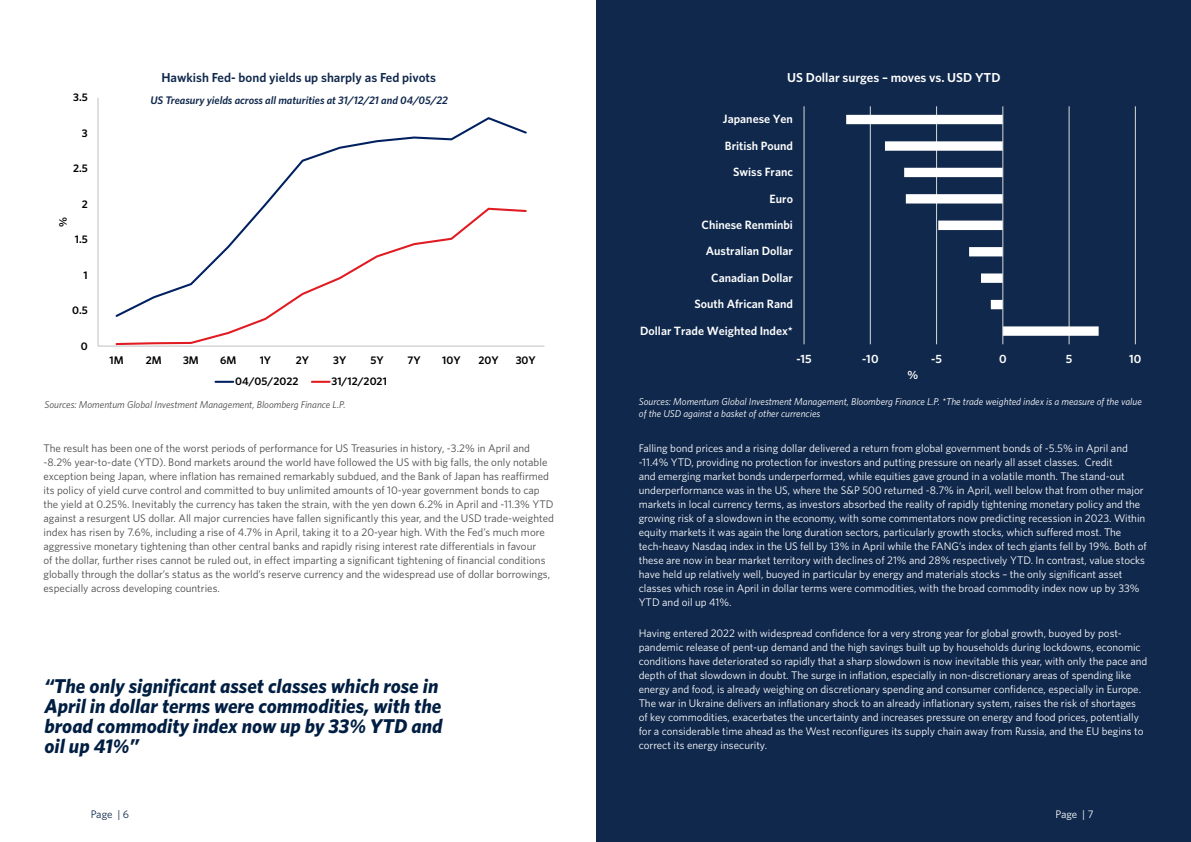
<style>
.page{position:relative;width:1191px;height:842px;background:#fff}
.page>*{position:absolute;margin:0;border:0;box-sizing:border-box;transform-origin:0 0}
.t1{font:italic 700 20px/20px "Whitney";color:#001e42}
.t2{font:600 13px "Whitney";color:#10284c}
.t3{font:600 13px "Whitney";color:#fff}
.t4{font:600 12px "Whitney";color:#fff}
.t5{font:600 11.1px "Whitney";color:#000}
.t6{font:11px/14px "Whitney";color:#fff}
.t7{font:11px/14px "Whitney";color:#4a4a49}
.t8{font:italic 600 11px "Whitney";color:#10284c}
.t9{font:11px "Whitney";color:#10284c}
.t10{font:italic 10px/12px "Whitney";color:#fff}
.t11{font:italic 10px "Whitney";color:#4a4a49}
</style>
<div class="page">
<div style="left:596px;top:0;width:595px;height:842px;background:#10284c"></div>
<hr style="left:98px;top:98px;width:1px;height:248px;background:#bfbfbf">
<hr style="left:98px;top:346px;width:446px;height:1px;background:#bfbfbf">
<svg style="left:262px;top:117px;width:265px;height:90px"></svg>
<svg style="left:114px;top:207px;width:414px;height:139px"></svg>
<svg style="left:215px;top:381px;width:18px;height:2px"></svg>
<svg style="left:312px;top:381px;width:18px;height:2px"></svg>
<hr style="left:803px;top:106px;width:1px;height:238px;background:#d9d9d9">
<hr style="left:870px;top:106px;width:1px;height:238px;background:#d9d9d9">
<hr style="left:936px;top:106px;width:1px;height:238px;background:#d9d9d9">
<hr style="left:1068px;top:106px;width:1px;height:238px;background:#d9d9d9">
<hr style="left:1135px;top:106px;width:1px;height:238px;background:#d9d9d9">
<svg style="left:846px;top:115px;width:252px;height:221px"></svg>
<hr style="left:1002px;top:106px;width:1px;height:238px;background:#d9d9d9">
<p class="t5" style="left:73px;top:90px;width:16px">3.5</p>
<p class="t5" style="left:82px;top:125px;width:7px">3</p>
<p class="t5" style="left:73px;top:161px;width:16px">2.5</p>
<p class="t5" style="left:55px;top:227px;width:11px;rotate:-90deg">%</p>
<p class="t5" style="left:82px;top:196px;width:8px">2</p>
<p class="t5" style="left:75px;top:232px;width:14px">1.5</p>
<p class="t5" style="left:84px;top:267px;width:6px">1</p>
<p class="t5" style="left:72px;top:303px;width:17px">0.5</p>
<p class="t5" style="left:81px;top:338px;width:8px">0</p>
<p class="t2" style="left:161px;top:69px;width:276px">Hawkish Fed- bond yields up sharply as Fed pivots</p>
<p class="t8" style="left:150px;top:93px;width:299px">US Treasury yields across all maturities at 31/12/21 and 04/05/22</p>
<p class="t5" style="left:109px;top:353px;width:16px">1M</p>
<p class="t5" style="left:146px;top:353px;width:17px">2M</p>
<p class="t5" style="left:183px;top:353px;width:17px">3M</p>
<p class="t5" style="left:220px;top:353px;width:18px">6M</p>
<p class="t5" style="left:260px;top:353px;width:13px">1Y</p>
<p class="t5" style="left:296px;top:353px;width:15px">2Y</p>
<p class="t5" style="left:333px;top:353px;width:15px">3Y</p>
<p class="t5" style="left:370px;top:353px;width:15px">5Y</p>
<p class="t5" style="left:407px;top:353px;width:15px">7Y</p>
<p class="t5" style="left:442px;top:353px;width:20px">10Y</p>
<p class="t5" style="left:478px;top:353px;width:22px">20Y</p>
<p class="t5" style="left:516px;top:353px;width:22px">30Y</p>
<p class="t5" style="left:235px;top:374px;width:65px">04/05/2022</p>
<p class="t5" style="left:331px;top:374px;width:57px">31/12/2021</p>
<p class="t11" style="left:45px;top:398px;width:302px">Sources: Momentum Global Investment Management, Bloomberg Finance L.P.</p>
<p class="t7" style="left:44px;top:441px;width:512px">The result has been one of the worst periods of performance for US Treasuries in history, -3.2% in April and -8.2% year-to-date (YTD). Bond markets around the world have followed the US with big falls, the only notable exception being Japan, where inflation has remained remarkably subdued, and the Bank of Japan has reaffirmed its policy of yield curve control and committed to buy unlimited amounts of 10-year government bonds to cap the yield at 0.25%. Inevitably the currency has taken the strain, with the yen down 6.2% in April and -11.3% YTD against a resurgent US dollar. All major currencies have fallen significantly this year, and the USD trade-weighted index has risen by 7.6%, including a rise of 4.7% in April, taking it to a 20-year high. With the Fed’s much more aggressive monetary tightening than other central banks and rapidly rising interest rate differentials in favour<br>of the dollar, further rises cannot be ruled out, in effect imparting a significant tightening of financial conditions globally through the dollar’s status as the world’s reserve currency and the widespread use of dollar borrowings, especially across developing countries.</p>
<h1 class="t1" style="left:45px;top:675px;width:399px">“The only significant asset classes which rose in April in dollar terms were commodities, with the broad commodity index now up by 33% YTD and oil up 41%”</h1>
<p class="t3" style="left:787px;top:69px;width:215px">US Dollar surges – moves vs. USD YTD</p>
<p class="t4" style="left:723px;top:111px;width:71px">Japanese Yen</p>
<p class="t4" style="left:725px;top:138px;width:70px">British Pound</p>
<p class="t4" style="left:733px;top:164px;width:61px">Swiss Franc</p>
<p class="t4" style="left:769px;top:190px;width:25px">Euro</p>
<p class="t4" style="left:701px;top:217px;width:93px">Chinese Renminbi</p>
<p class="t4" style="left:706px;top:243px;width:89px">Australian Dollar</p>
<p class="t4" style="left:711px;top:270px;width:83px">Canadian Dollar</p>
<p class="t4" style="left:694px;top:296px;width:100px">South African Rand</p>
<p class="t4" style="left:640px;top:323px;width:154px">Dollar Trade Weighted Index*</p>
<p class="t4" style="left:796px;top:351px;width:17px">-15</p>
<p class="t4" style="left:862px;top:351px;width:18px">-10</p>
<p class="t4" style="left:931px;top:351px;width:12px">-5</p>
<p class="t4" style="left:999px;top:351px;width:9px">0</p>
<p class="t4" style="left:1065px;top:351px;width:8px">5</p>
<p class="t4" style="left:1129px;top:351px;width:14px">10</p>
<p class="t4" style="left:907px;top:367px;width:12px">%</p>
<p class="t10" style="left:639px;top:395px;width:504px">Sources: Momentum Global Investment Management, Bloomberg Finance L.P. *The trade weighted index is a measure of the value of the USD against a basket of other currencies</p>
<p class="t6" style="left:639px;top:441px;width:509px">Falling bond prices and a rising dollar delivered a return from global government bonds of -5.5% in April and -11.4% YTD, providing no protection for investors and putting pressure on nearly all asset classes. Credit<br>and emerging market bonds underperformed, while equities gave ground in a volatile month. The stand-out underperformance was in the US, where the S&amp;P 500 returned -8.7% in April, well below that from other major markets in local currency terms, as investors absorbed the reality of rapidly tightening monetary policy and the growing risk of a slowdown in the economy, with some commentators now predicting recession in 2023. Within equity markets it was again the long duration sectors, particularly growth stocks, which suffered most. The tech-heavy Nasdaq index in the US fell by 13% in April while the FANG’s index of tech giants fell by 19%. Both of these are now in bear market territory with declines of 21% and 28% respectively YTD. In contrast, value stocks have held up relatively well, buoyed in particular by energy and materials stocks – the only significant asset classes which rose in April in dollar terms were commodities, with the broad commodity index now up by 33% YTD and oil up 41%.</p>
<p class="t6" style="left:639px;top:626px;width:510px">Having entered 2022 with widespread confidence for a very strong year for global growth, buoyed by post&shy;pandemic release of pent-up demand and the high savings built up by households during lockdowns, economic conditions have deteriorated so rapidly that a sharp slowdown is now inevitable this year, with only the pace and depth of that slowdown in doubt. The surge in inflation, especially in non-discretionary areas of spending like energy and food, is already weighing on discretionary spending and consumer confidence, especially in Europe.<br>The war in Ukraine delivers an inflationary shock to an already inflationary system, raises the risk of shortages of key commodities, exacerbates the uncertainty and increases pressure on energy and food prices, potentially for a considerable time ahead as the West reconfigures its supply chain away from Russia, and the EU begins to correct its energy insecurity.</p>
<p class="t9" style="left:91px;top:807px;width:40px">Page | 6</p>
<p class="t6" style="left:1055px;top:807px;width:39px">Page | 7</p>
</div>
